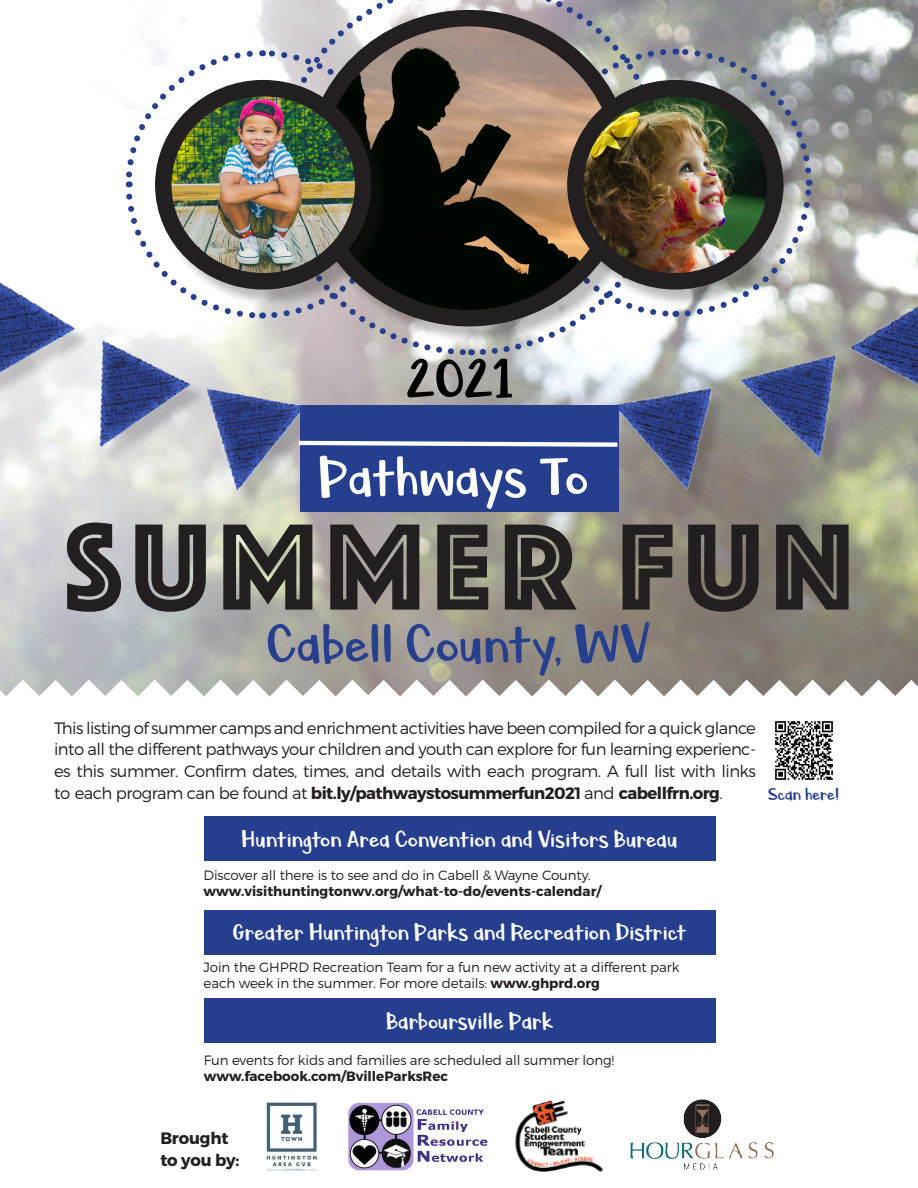
<style>
.page{position:relative;width:918px;height:1188px;background:#fff}
.page>*{position:absolute;margin:0;border:0;box-sizing:border-box;transform-origin:0 0}
.t1{font:127.5px "Phosphate Inline";letter-spacing:.07em;color:#231f20}
.t2{font:66.6px "Asparagus Sprouts";color:#27408e}
.t3{font:66.6px "Asparagus Sprouts";letter-spacing:-.005em;color:#fff}
.t4{font:66.6px "Asparagus Sprouts";color:#000}
.t5{font:28.5px "Asparagus Sprouts";color:#fff}
.t6{font:21px "Asparagus Sprouts";color:#253f8e}
.t7{font:300 16.5px/21px "Montserrat";letter-spacing:-.035em;color:#231f20;text-align:justify}
.t8{font:700 16.5px "Montserrat";letter-spacing:-.035em;color:#231f20}
.t9{font:700 16.5px "Montserrat";letter-spacing:-.01em;color:#231f20}
.t10{font:300 13.5px/16.2px "Montserrat";letter-spacing:-.01em;color:#231f20}
.t11{font:700 13.5px "Montserrat";color:#231f20}
.s1{font-weight:300}
.s2{font-weight:700}
</style>
<div class="page">
<img style="left:0;top:0;width:918px;height:630px">
<svg style="left:123px;top:0;width:692px;height:358px"></svg>
<div style="left:308px;top:12px;width:343px;height:333px;background:#231f20;opacity:.3"></div>
<img style="left:314px;top:18px;width:310px;height:300px">
<div style="left:305px;top:10px;width:327px;height:316px;border:16px solid #231f20;border-radius:50%"></div>
<div style="left:569px;top:82px;width:233px;height:226px;background:#231f20;opacity:.3"></div>
<img style="left:578px;top:88px;width:197px;height:193px">
<div style="left:567px;top:80px;width:217px;height:210px;border:16px solid #231f20;border-radius:50%"></div>
<div style="left:157px;top:82px;width:233px;height:226px;background:#231f20;opacity:.3"></div>
<img style="left:163px;top:88px;width:200px;height:193px">
<div style="left:155px;top:80px;width:216px;height:210px;border:16px solid #231f20;border-radius:50%"></div>
<svg style="left:0;top:630px;width:918px;height:67px;background:#a9a6a0"></svg>
<div style="left:204px;top:816px;width:512px;height:44px;background:#253f8e"></div>
<img style="left:348px;top:1102px;width:140px;height:69px">
<img style="left:515px;top:1100px;width:88px;height:72px">
<img style="left:630px;top:1099px;width:144px;height:71px">
<img style="left:0;top:220px;width:333px;height:329px">
<img style="left:579px;top:212px;width:339px;height:375px">
<div style="left:204px;top:910px;width:512px;height:44px;background:#253f8e"></div>
<div style="left:204px;top:998px;width:512px;height:45px;background:#253f8e"></div>
<div style="left:300px;top:406px;width:318px;height:106px;background:#253f8e"></div>
<svg style="left:295px;top:439px;width:327px;height:10px"></svg>
<img style="left:266px;top:1102px;width:51px;height:70px">
<img style="left:775px;top:721px;width:58px;height:59px">
<p class="t4" style="left:406px;top:348px;width:108px">2021</p>
<p class="t3" style="left:318px;top:446px;width:272px">Pathways To</p>
<p class="t1" style="left:65px;top:476px;width:790px">SUMMER FUN</p>
<p class="t2" style="left:266px;top:613px;width:386px">Cabell County, WV</p>
<p class="t7" style="left:54px;top:718px;width:703px">This listing of summer camps and enrichment activities have been compiled for a quick glance into all the different pathways your children and youth can explore for fun learning experienc&shy;es this summer. Confirm dates, times, and details with each program. A full list with links</p>
<p class="t8" style="left:54px;top:783px;width:670px"><span class="s1">to each program can be found at</span> bit.ly/pathwaystosummerfun2021 <span class="s1">and</span> cabellfrn.org<span class="s1">.</span></p>
<p class="t5" style="left:242px;top:826px;width:437px">Huntington Area Convention and Visitors Bureau</p>
<p class="t10" style="left:204px;top:867px;width:389px">Discover all there is to see and do in Cabell &amp; Wayne County.</p>
<p class="t11" style="left:204px;top:883px;width:399px">www.visithuntingtonwv.org/what-to-do/events-calendar/</p>
<p class="t5" style="left:233px;top:919px;width:455px">Greater Huntington Parks and Recreation District</p>
<p class="t10" style="left:204px;top:959px;width:477px">Join the GHPRD Recreation Team for a fun new activity at a different park each week in the summer. For more details: <span class="s2">www.ghprd.org</span></p>
<p class="t5" style="left:386px;top:1008px;width:169px">Barboursville Park</p>
<p class="t10" style="left:204px;top:1052px;width:412px">Fun events for kids and families are scheduled all summer long!</p>
<p class="t11" style="left:204px;top:1068px;width:246px">www.facebook.com/BvilleParksRec</p>
<p class="t6" style="left:768px;top:784px;width:73px">Scan here!</p>
<p class="t9" style="left:160px;top:1128px;width:70px">Brought</p>
<p class="t8" style="left:160px;top:1150px;width:81px">to you by:</p>
</div>
